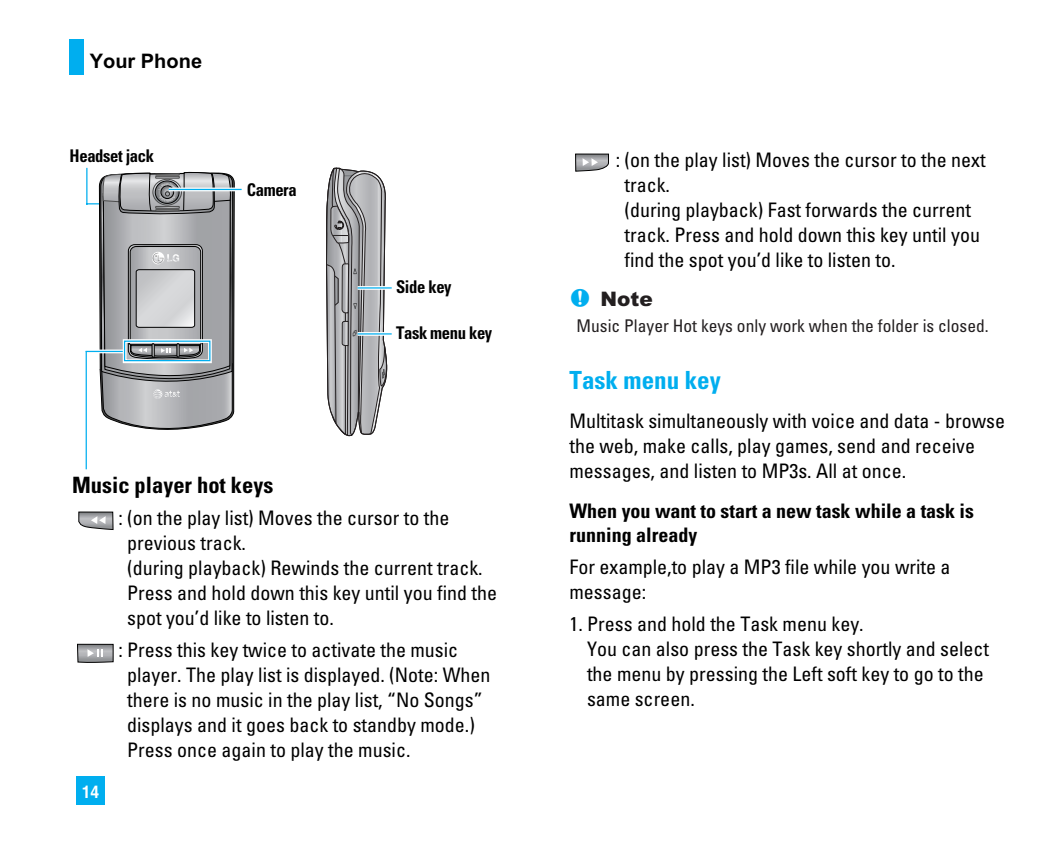
<style>
.page{position:relative;width:1063px;height:858px;background:#fff}
.page>*{position:absolute;margin:0;border:0;box-sizing:border-box;transform-origin:0 0}
.t1{font:700 condensed 25px "Univers";color:#00aeef}
.t2{font:700 condensed 22.5px "Univers";color:#000}
.t3{font:condensed 20px/25px "Univers";color:#000}
.t4{font:700 condensed 20px/24px "Univers";color:#000}
.t5{font:700 20px "Arial";color:#000}
.t6{font:900 20px "Arial";color:#231f20}
.t7{font:condensed 17.5px "Univers";color:#231f20}
.t8{font:700 condensed 17.5px "Univers";letter-spacing:-.025em;color:#000;scale:.95 1}
.t9{font:700 17.5px "Helvetica";color:#fff;scale:.9 1}
.s1{font-family:"HS Icon III";font-weight:400;color:#00aeef}
</style>
<div class="page">
<svg style="left:69px;top:39px;width:540px;height:766px"></svg>
<p class="t5" style="left:90px;top:54px;width:114px">Your Phone</p>
<p class="t8" style="left:70px;top:149px;width:90px">Headset jack</p>
<p class="t8" style="left:247px;top:183px;width:54px">Camera</p>
<p class="t8" style="left:396px;top:280px;width:60px">Side key</p>
<p class="t8" style="left:396px;top:326px;width:103px">Task menu key</p>
<p class="t2" style="left:72px;top:476px;width:203px">Music player hot keys</p>
<p class="t3" style="left:127px;top:507px;width:371px;text-indent:-9px">: (on the play list) Moves the cursor to the previous track.<br>(during playback) Rewinds the current track.<br>Press and hold down this key until you find the spot you’d like to listen to.</p>
<p class="t3" style="left:127px;top:639px;width:365px;text-indent:-9px">: Press this key twice to activate the music player. The play list is displayed. (Note: When there is no music in the play list, “No Songs” displays and it goes back to standby mode.)<br>Press once again to play the music.</p>
<p class="t9" style="left:82px;top:785px;width:21px">14</p>
<p class="t3" style="left:624px;top:149px;width:362px;text-indent:-9px">: (on the play list) Moves the cursor to the next track.<br>(during playback) Fast forwards the current track. Press and hold down this key until you find the spot you’d like to listen to.</p>
<p class="t6" style="left:569px;top:292px;width:85px"><span class="s1">n</span> Note</p>
<p class="t7" style="left:576px;top:319px;width:413px">Music Player Hot keys only work when the folder is closed.</p>
<p class="t1" style="left:569px;top:371px;width:153px">Task menu key</p>
<p class="t3" style="left:569px;top:410px;width:437px">Multitask simultaneously with voice and data - browse the web, make calls, play games, send and receive messages, and listen to MP3s. All at once.</p>
<p class="t4" style="left:569px;top:500px;width:406px">When you want to start a new task while a task is running already</p>
<p class="t3" style="left:569px;top:556px;width:382px">For example,to play a MP3 file while you write a message:</p>
<p class="t3" style="left:587px;top:613px;width:403px;text-indent:-18px">1. Press and hold the Task menu key.<br>You can also press the Task key shortly and select the menu by pressing the Left soft key to go to the same screen.</p>
</div>
